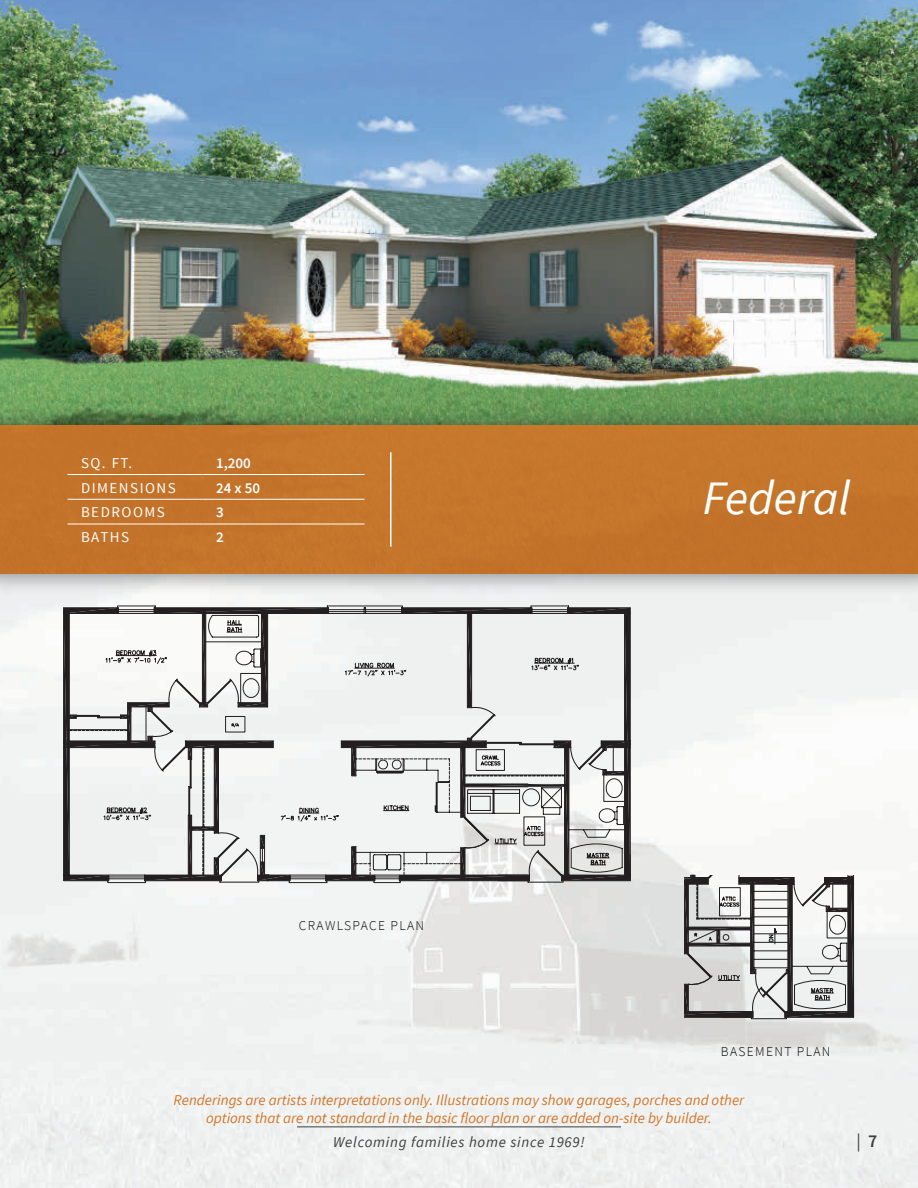
<style>
.page{position:relative;width:918px;height:1188px;background:#fff}
.page>*{position:absolute;margin:0;border:0;box-sizing:border-box;transform-origin:0 0}
.t1{font:italic 48px "Source Sans Pro";color:#fff}
.t2{font:18px "Source Sans Pro";color:#3e3e3f}
.t3{font:italic 15px/18px "Source Sans Pro";color:#d27528;text-align:center}
.t4{font:italic 15px "Source Sans Pro";letter-spacing:.05em;color:#3e3e3f}
.t5{font:15px "Source Sans Pro";letter-spacing:.1em;color:#fff}
.t6{font:600 15px "Source Sans Pro";color:#fff}
.t7{font:300 13.5px "Source Sans Pro";letter-spacing:.1em;color:#040503}
.s1{font-weight:600}
</style>
<div class="page">
<img style="left:0;top:0;width:918px;height:400px">
<svg style="left:55px;top:599px;width:581px;height:296px"></svg>
<svg style="left:64px;top:605px;width:566px;height:278px"></svg>
<svg style="left:684px;top:875px;width:173px;height:150px"></svg>
<div style="left:0;top:400px;width:918px;height:199px;background:#231f20;opacity:.4"></div>
<div style="left:0;top:425px;width:918px;height:149px;background:#c4752a"></div>
<hr style="left:68px;top:474px;width:135px;height:1px;background:#fff">
<hr style="left:203px;top:474px;width:162px;height:1px;background:#fff">
<hr style="left:68px;top:499px;width:135px;height:1px;background:#fff">
<hr style="left:203px;top:499px;width:162px;height:1px;background:#fff">
<hr style="left:68px;top:524px;width:135px;height:1px;background:#fff">
<hr style="left:203px;top:524px;width:162px;height:1px;background:#fff">
<hr style="left:390px;top:452px;width:2px;height:95px;background:#fff">
<hr style="left:297px;top:1126px;width:324px;height:1px;background:#3e3e3f">
<p class="t5" style="left:81px;top:453px;width:53px">SQ. FT.</p>
<p class="t6" style="left:216px;top:453px;width:36px">1,200</p>
<p class="t5" style="left:81px;top:478px;width:95px">DI MENSIONS</p>
<p class="t6" style="left:216px;top:478px;width:46px">24 x 50</p>
<p class="t5" style="left:81px;top:503px;width:84px">BEDROOMS</p>
<p class="t6" style="left:216px;top:503px;width:9px">3</p>
<p class="t5" style="left:81px;top:528px;width:39px">BATHS</p>
<p class="t6" style="left:216px;top:528px;width:9px">2</p>
<p class="t7" style="left:299px;top:917px;width:63px">CRAWLSPAC</p>
<p class="t7" style="left:378px;top:917px;width:48px">E PLAN</p>
<h1 class="t1" style="left:703px;top:469px;width:149px">Federal</h1>
<p class="t7" style="left:721px;top:1044px;width:111px">BASEM ENT PLAN</p>
<p class="t3" style="left:174px;top:1091px;width:572px">Renderings are artists interpretations only. Illustrations may show garages, porches and other options that are not standard in the basic floor plan or are added on-site by builder.</p>
<p class="t4" style="left:333px;top:1133px;width:253px">Welcoming families home since 1969!</p>
<p class="t2" style="left:857px;top:1130px;width:22px">| <span class="s1">7</span></p>
</div>
